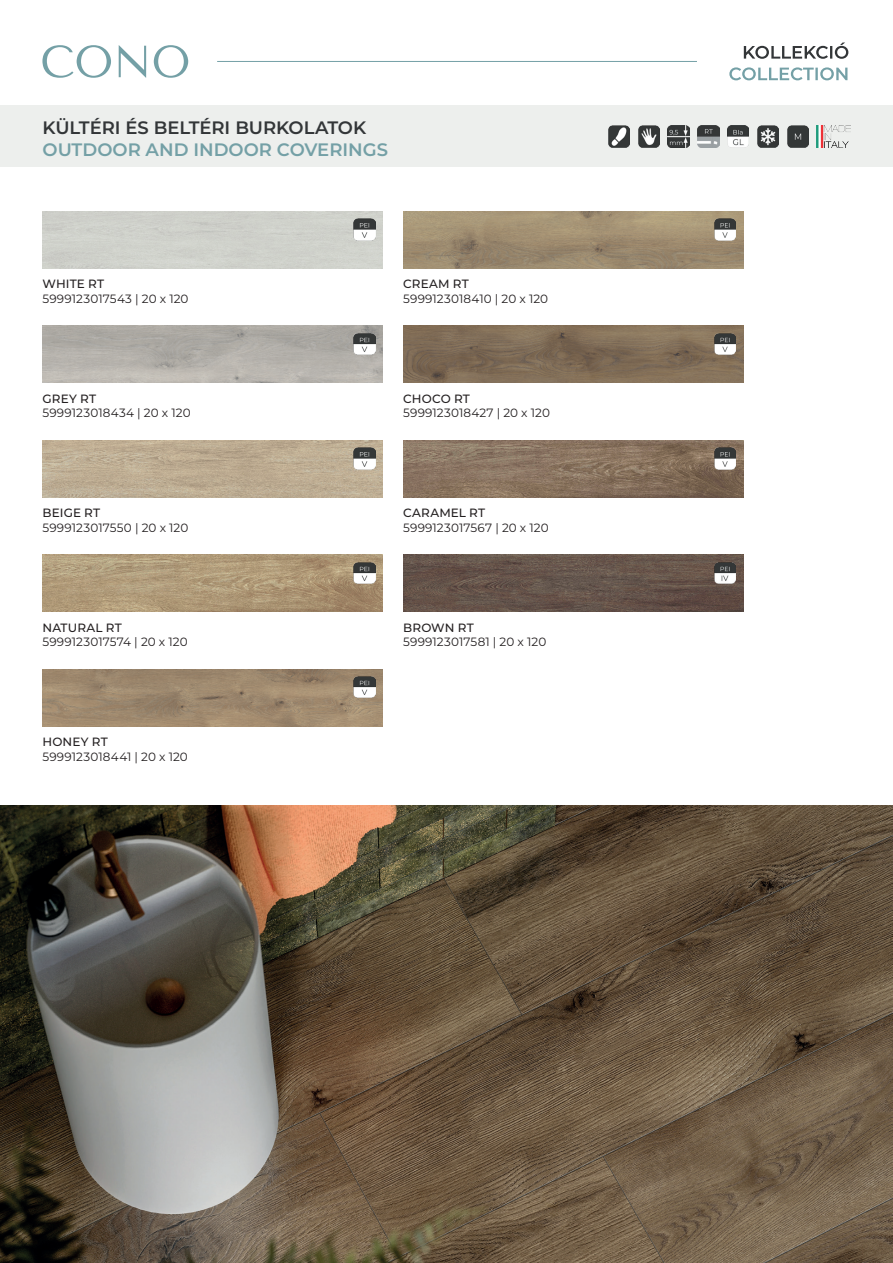
<style>
.page{position:relative;width:893px;height:1263px;background:#fff}
.page>*{position:absolute;margin:0;border:0;box-sizing:border-box;transform-origin:0 0}
.t1{font:600 18px "Montserrat";letter-spacing:-.005em;color:#333638}
.t2{font:600 18px "Montserrat";color:#74a0a6}
.t3{font:12px "Montserrat";letter-spacing:.005em;color:#231f20}
.t4{font:500 12px "Montserrat";letter-spacing:.015em;color:#231f20}
</style>
<div class="page">
<div style="left:0;top:106px;width:893px;height:61px;background:#edefed"></div>
<svg style="left:729px;top:67px;width:118px;height:13px"></svg>
<svg style="left:744px;top:43px;width:104px;height:16px"></svg>
<hr style="left:217px;top:61px;width:480px;height:1px;background:#74a0a6">
<svg style="left:42px;top:45px;width:146px;height:33px"></svg>
<img style="left:43px;top:440px;width:340px;height:57px">
<img style="left:43px;top:669px;width:340px;height:57px">
<img style="left:403px;top:440px;width:340px;height:57px">
<div style="left:43px;top:211px;width:340px;height:57px;background:#cfd1cb"></div>
<img style="left:43px;top:555px;width:340px;height:57px">
<img style="left:403px;top:211px;width:340px;height:57px">
<img style="left:403px;top:326px;width:340px;height:57px">
<img style="left:403px;top:555px;width:340px;height:57px">
<img style="left:43px;top:326px;width:340px;height:57px">
<img style="left:0;top:805px;width:893px;height:458px">
<img style="left:817px;top:126px;width:33px;height:21px">
<img style="left:698px;top:126px;width:21px;height:21px">
<img style="left:608px;top:126px;width:22px;height:21px">
<img style="left:757px;top:126px;width:22px;height:21px">
<img style="left:787px;top:126px;width:21px;height:21px">
<img style="left:715px;top:448px;width:21px;height:21px">
<img style="left:715px;top:333px;width:21px;height:22px">
<img style="left:715px;top:219px;width:21px;height:21px">
<img style="left:354px;top:219px;width:21px;height:21px">
<img style="left:354px;top:448px;width:21px;height:21px">
<img style="left:354px;top:562px;width:21px;height:22px">
<img style="left:354px;top:677px;width:21px;height:21px">
<img style="left:668px;top:126px;width:21px;height:21px">
<img style="left:638px;top:126px;width:21px;height:21px">
<img style="left:728px;top:126px;width:21px;height:21px">
<img style="left:715px;top:562px;width:21px;height:22px">
<img style="left:354px;top:333px;width:21px;height:22px">
<h1 class="t1" style="left:43px;top:115px;width:325px">KÜLTÉRI ÉS BELTÉRI BURKOLATOK</h1>
<h1 class="t2" style="left:43px;top:137px;width:347px">OUTDOOR AND INDOOR COVERINGS</h1>
<p class="t4" style="left:43px;top:276px;width:63px">WHITE RT</p>
<p class="t3" style="left:43px;top:290px;width:147px">5999123017543 | 20 x 120</p>
<p class="t4" style="left:403px;top:276px;width:67px">CREAM RT</p>
<p class="t3" style="left:403px;top:290px;width:147px">5999123018410 | 20 x 120</p>
<p class="t4" style="left:43px;top:390px;width:55px">GREY RT</p>
<p class="t3" style="left:43px;top:405px;width:150px">5999123018434 | 20 x 120</p>
<p class="t4" style="left:403px;top:390px;width:68px">CHOCO RT</p>
<p class="t3" style="left:403px;top:405px;width:148px">5999123018427 | 20 x 120</p>
<p class="t4" style="left:43px;top:505px;width:59px">BEIGE RT</p>
<p class="t3" style="left:43px;top:519px;width:147px">5999123017550 | 20 x 120</p>
<p class="t4" style="left:403px;top:505px;width:83px">CARAMEL RT</p>
<p class="t3" style="left:403px;top:519px;width:147px">5999123017567 | 20 x 120</p>
<p class="t4" style="left:43px;top:619px;width:81px">NATURAL RT</p>
<p class="t3" style="left:43px;top:634px;width:147px">5999123017574 | 20 x 120</p>
<p class="t4" style="left:403px;top:619px;width:72px">BROWN RT</p>
<p class="t3" style="left:403px;top:634px;width:145px">5999123017581 | 20 x 120</p>
<p class="t4" style="left:43px;top:734px;width:67px">HONEY RT</p>
<p class="t3" style="left:43px;top:748px;width:147px">5999123018441 | 20 x 120</p>
</div>
